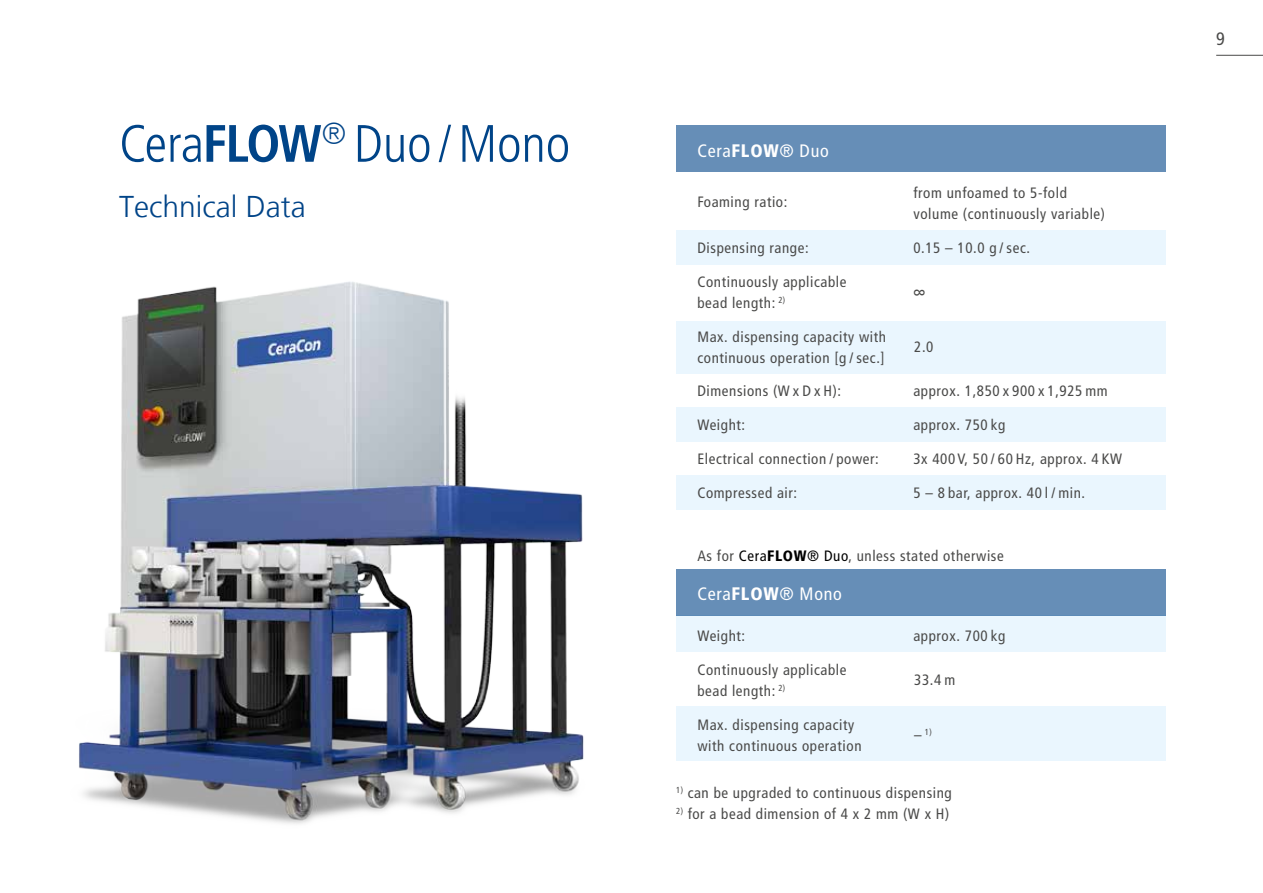
<style>
.page{position:relative;width:1263px;height:893px;background:#fff}
.page>*{position:absolute;margin:0;border:0;box-sizing:border-box;transform-origin:0 0}
.t1{font:300 condensed 52.5px "Frutiger LT";color:#048}
.t2{font:300 30px "Frutiger LT";color:#048}
.t3{font:condensed 18px "Frutiger LT";letter-spacing:.04em;color:#fff}
.t4{font:condensed 18px "Frutiger LT";color:#4a4a49}
.t5{font:condensed 15px/21px "Frutiger LT";letter-spacing:.04em;color:#4a4a49}
.t6{font:condensed 8.7px "Frutiger LT";color:#4a4a49}
.s1{font-weight:700}
.s2{font-weight:900}
.s3{color:#000}
.s4{font-weight:900;color:#000}
.s5{font-size:15px}
</style>
<div class="page">
<img style="left:79px;top:281px;width:505px;height:543px">
<div style="left:676px;top:476px;width:489px;height:34px;background:#eaf6fe"></div>
<div style="left:676px;top:321px;width:489px;height:53px;background:#eaf6fe"></div>
<div style="left:676px;top:408px;width:489px;height:34px;background:#eaf6fe"></div>
<div style="left:676px;top:230px;width:489px;height:34px;background:#eaf6fe"></div>
<div style="left:676px;top:125px;width:489px;height:47px;background:#668eb7"></div>
<div style="left:676px;top:706px;width:489px;height:55px;background:#eaf6fe"></div>
<div style="left:676px;top:615px;width:489px;height:37px;background:#eaf6fe"></div>
<div style="left:676px;top:569px;width:489px;height:46px;background:#668eb7"></div>
<hr style="left:1216px;top:55px;width:47px;height:1px;background:#4a4a49">
<h1 class="t1" style="left:119px;top:114px;width:453px">Cera<span class="s1">FLOW</span><sup>®</sup> Duo /Mono</h1>
<h2 class="t2" style="left:119px;top:190px;width:188px">Technical Data</h2>
<p class="t5" style="left:913px;top:183px;width:193px">from unfoamed to 5-fold volume (continuously variable)</p>
<p class="t5" style="left:697px;top:237px;width:113px">Dispensing range:</p>
<p class="t5" style="left:913px;top:237px;width:118px">0.15 – 10.0 g / sec.</p>
<p class="t5" style="left:697px;top:271px;width:151px">Continuously applicable bead length: <sup>2)</sup></p>
<p class="t5" style="left:697px;top:326px;width:190px">Max. dispensing capacity with continuous operation [g / sec.]</p>
<p class="t5" style="left:697px;top:381px;width:145px">Dimensions (W x D x H):</p>
<p class="t5" style="left:913px;top:381px;width:196px">approx. 1,850 x 900 x 1,925 mm</p>
<p class="t5" style="left:697px;top:415px;width:49px">Weight:</p>
<p class="t5" style="left:913px;top:415px;width:93px">approx. 750 kg</p>
<p class="t5" style="left:697px;top:448px;width:183px">Electrical connection / power:</p>
<p class="t5" style="left:913px;top:448px;width:210px">3x 400 V, 50 / 60 Hz, approx. 4 KW</p>
<p class="t5" style="left:697px;top:482px;width:101px">Compressed air:</p>
<p class="t5" style="left:913px;top:482px;width:173px">5 – 8 bar, approx. 40 l / min.</p>
<p class="t3" style="left:697px;top:140px;width:133px">Cera<span class="s2">FLOW</span>® Duo</p>
<p class="t5" style="left:697px;top:191px;width:92px">Foaming ratio:</p>
<p class="t5" style="left:930px;top:289px;width:9px;rotate:90deg">8</p>
<p class="t5" style="left:914px;top:337px;width:21px">2.0</p>
<p class="t5" style="left:697px;top:545px;width:308px">As for <span class="s3">Cera</span><span class="s4">FLOW</span><span class="s3">® Duo</span>, unless stated otherwise</p>
<p class="t3" style="left:697px;top:583px;width:146px">Cera<span class="s2">FLOW</span>® Mono</p>
<p class="t5" style="left:697px;top:626px;width:49px">Weight:</p>
<p class="t5" style="left:913px;top:626px;width:93px">approx. 700 kg</p>
<p class="t5" style="left:697px;top:659px;width:151px">Continuously applicable bead length: <sup>2)</sup></p>
<p class="t5" style="left:697px;top:714px;width:166px">Max. dispensing capacity with continuous operation</p>
<p class="t5" style="left:914px;top:669px;width:42px">33.4 m</p>
<p class="t6" style="left:914px;top:727px;width:19px"><span class="s5">–</span> 1)</p>
<p class="t5" style="left:676px;top:782px;width:277px"><sup>1)</sup> can be upgraded to continuous dispensing</p>
<p class="t5" style="left:676px;top:803px;width:275px"><sup>2)</sup> for a bead dimension of 4 x 2 mm (W x H)</p>
<p class="t4" style="left:1216px;top:28px;width:10px">9</p>
</div>
